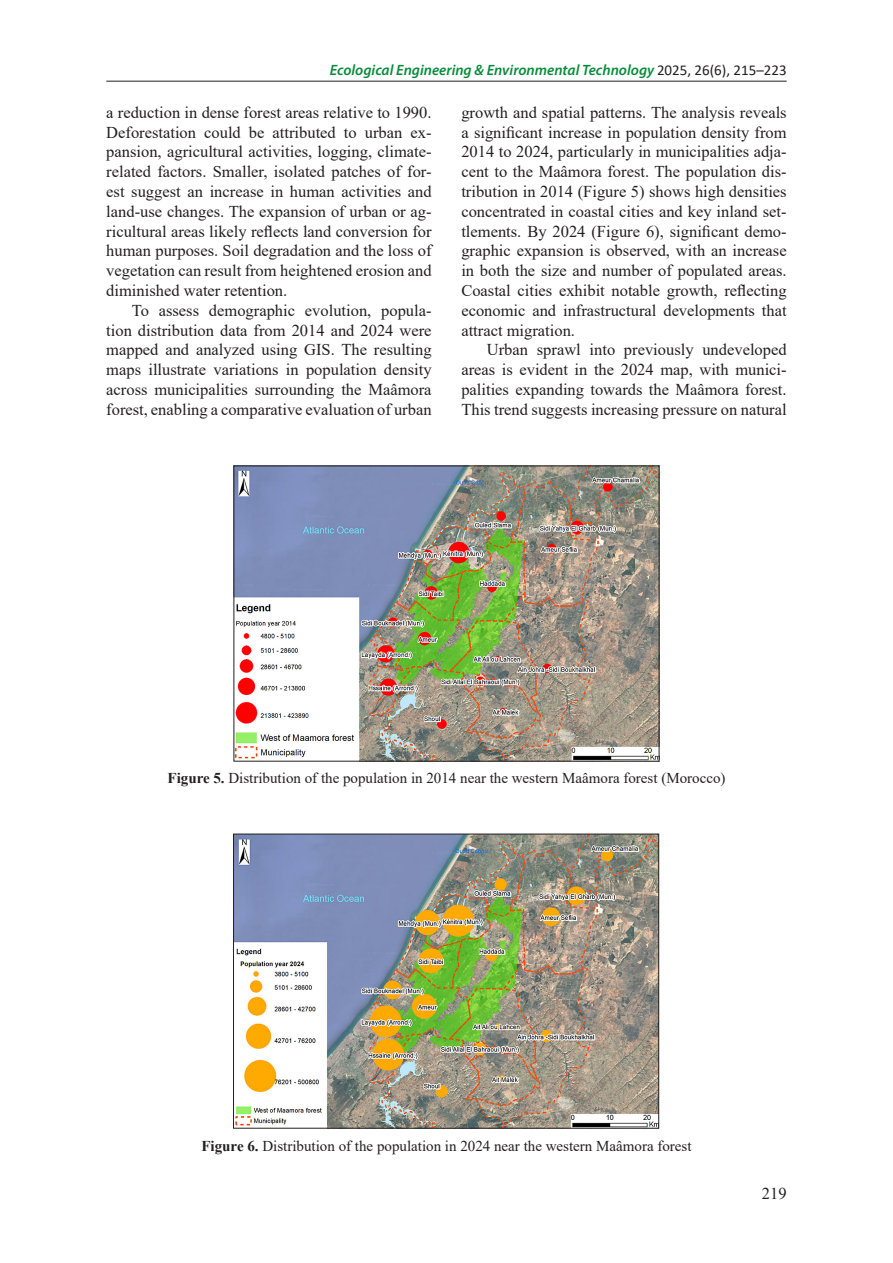
<style>
.page{position:relative;width:893px;height:1263px;background:#fff}
.page>*{position:absolute;margin:0;border:0;box-sizing:border-box;transform-origin:0 0}
.Base_Text{font:16.5px/19.8px "Times New Roman";color:#231f20;text-align:justify}
.Figure{font:15px "Times New Roman";color:#231f20}
.t1{font:italic 600 15px "Myriad Pro";color:#088b3c}
.s1{font-family:"Calibri";font-weight:400;font-style:normal;color:#231f20}
.s2{font-weight:700}
</style>
<div class="page">
<hr style="left:106px;top:81px;width:681px;height:1px;background:#231f20">
<img style="left:236px;top:468px;width:421px;height:291px">
<img style="left:235px;top:836px;width:422px;height:290px">
<div style="left:233px;top:834px;width:426px;height:294px;border:1px solid #231f20"></div>
<p class="t1" style="left:330px;top:60px;width:458px">Ecological Engineering &amp; Environmental Technology <span class="s1">2025, 26(6), 215–223</span></p>
<p class="Base_Text" style="left:106px;top:102px;width:327px">a reduction in dense forest areas relative to 1990.<br>Deforestation could be attributed to urban ex&shy;pansion, agricultural activities, logging, climate&shy;related factors. Smaller, isolated patches of for&shy;est suggest an increase in human activities and land-use changes. The expansion of urban or ag&shy;ricultural areas likely reflects land conversion for human purposes. Soil degradation and the loss of vegetation can result from heightened erosion and diminished water retention.</p>
<p class="Base_Text" style="left:106px;top:300px;width:327px;text-indent:26px">To assess demographic evolution, popula&shy;tion distribution data from 2014 and 2024 were mapped and analyzed using GIS. The resulting maps illustrate variations in population density across municipalities surrounding the Maâmora forest, enabling a comparative evaluation of urban</p>
<p class="Base_Text" style="left:461px;top:102px;width:327px">growth and spatial patterns. The analysis reveals a significant increase in population density from 2014 to 2024, particularly in municipalities adja&shy;cent to the Maâmora forest. The population dis&shy;tribution in 2014 (Figure 5) shows high densities concentrated in coastal cities and key inland set&shy;tlements. By 2024 (Figure 6), significant demo&shy;graphic expansion is observed, with an increase in both the size and number of populated areas.<br>Coastal cities exhibit notable growth, reflecting economic and infrastructural developments that attract migration.</p>
<p class="Base_Text" style="left:461px;top:339px;width:327px;text-indent:26px">Urban sprawl into previously undeveloped areas is evident in the 2024 map, with munici&shy;palities expanding towards the Maâmora forest.<br>This trend suggests increasing pressure on natural</p>
<p class="Figure" style="left:167px;top:768px;width:559px"><span class="s2">Figure 5.</span> Distribution of the population in 2014 near the western Maâmora forest (Morocco)</p>
<p class="Figure" style="left:201px;top:1136px;width:492px"><span class="s2">Figure 6.</span> Distribution of the population in 2024 near the western Maâmora forest</p>
<p class="Base_Text" style="left:762px;top:1183px;width:26px">219</p>
</div>
